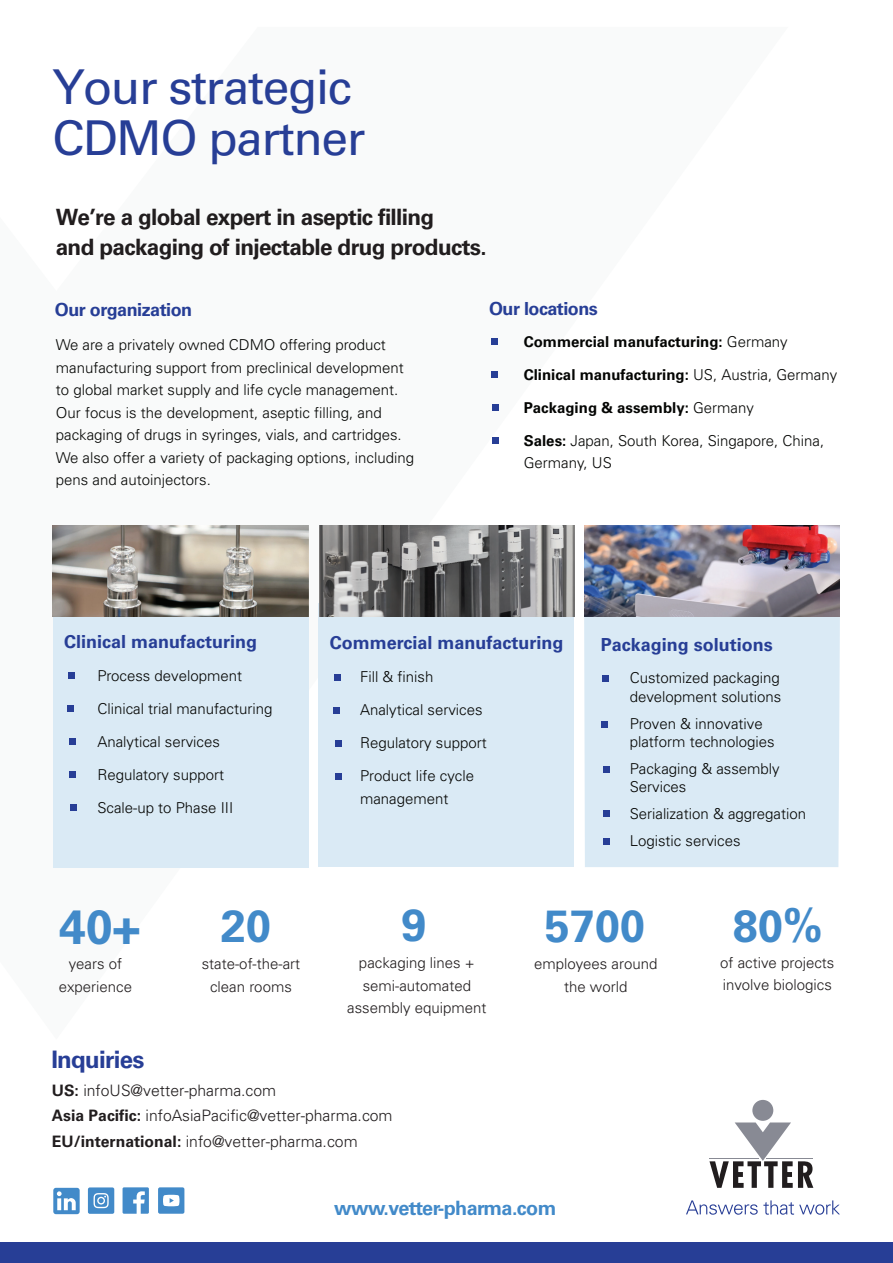
<style>
.page{position:relative;width:893px;height:1263px;background:#fff}
.page>*{position:absolute;margin:0;border:0;box-sizing:border-box;transform-origin:0 0}
.t1{font:48px/51px "Univers LT 55 Rm";letter-spacing:-.03em;color:#273e96}
.t2{font:48px "Univers LT 65 Bd";color:#428ac9}
.t3{font:45px "Univers LT 65 Bd";color:#428ac9}
.t4{font:24px "Univers LT 65 Bd";letter-spacing:-.03em;color:#273e96}
.t5{font:22.5px/30px "Univers LT 65 Bd";letter-spacing:-.03em;color:#211d1e}
.t6{font:19.8px "Univers LT 65 Bd";letter-spacing:-.03em;color:#428ac9}
.t7{font:18px "Univers LT 65 Bd";color:#273e96}
.t8{font:18px "Univers LT 65 Bd";letter-spacing:-.03em;color:#273e96}
.t9{font:15.75px/25.5px "Univers LT 45 Lt";color:#211d1e}
.t10{font:15px/22.5px "Univers LT 45 Lt";color:#040503}
.t11{font:15px/22.5px "Univers LT 45 Lt";color:#211d1e;text-align:center}
.t12{font:15px "Univers LT 65 Bd";color:#040503}
.s1{font-family:"Univers LT 45 Lt"}
.s2{font-family:"Univers LT 65 Bd"}
</style>
<div class="page">
<div style="left:491px;top:338px;width:7px;height:7px;background:#273e96"></div>
<div style="left:493px;top:404px;width:6px;height:7px;background:#273e96"></div>
<div style="left:493px;top:437px;width:6px;height:7px;background:#273e96"></div>
<div style="left:491px;top:371px;width:6px;height:7px;background:#273e96"></div>
<svg style="left:123px;top:1187px;width:26px;height:27px"></svg>
<svg style="left:158px;top:1187px;width:26px;height:27px"></svg>
<svg style="left:53px;top:1188px;width:27px;height:26px"></svg>
<svg style="left:88px;top:1187px;width:26px;height:27px"></svg>
<svg style="left:686px;top:1200px;width:154px;height:15px"></svg>
<svg style="left:709px;top:1122px;width:104px;height:66px"></svg>
<div style="left:752px;top:1100px;width:21px;height:21px;background:#888a94;border-radius:50%"></div>
<hr style="left:709px;top:1158px;width:50px;height:1px;background:#888a94">
<hr style="left:767px;top:1158px;width:46px;height:1px;background:#888a94">
<div style="left:53px;top:567px;width:255px;height:300px;background:#daeaf5"></div>
<div style="left:319px;top:604px;width:255px;height:263px;background:#daeaf5"></div>
<div style="left:584px;top:616px;width:256px;height:251px;background:#daeaf5"></div>
<img style="left:52px;top:525px;width:257px;height:91px">
<img style="left:584px;top:525px;width:256px;height:91px">
<img style="left:319px;top:525px;width:255px;height:91px">
<div style="left:0;top:1242px;width:893px;height:21px;background:#273e96"></div>
<svg style="left:602px;top:675px;width:6px;height:6px"></svg>
<div style="left:603px;top:766px;width:7px;height:7px;background:#273e96"></div>
<div style="left:603px;top:810px;width:7px;height:6px;background:#273e96"></div>
<div style="left:602px;top:721px;width:6px;height:7px;background:#273e96"></div>
<svg style="left:334px;top:674px;width:6px;height:6px"></svg>
<svg style="left:335px;top:740px;width:6px;height:6px"></svg>
<svg style="left:335px;top:773px;width:6px;height:6px"></svg>
<div style="left:333px;top:707px;width:7px;height:6px;background:#273e96"></div>
<svg style="left:68px;top:672px;width:6px;height:6px"></svg>
<div style="left:69px;top:738px;width:7px;height:6px;background:#273e96"></div>
<div style="left:69px;top:771px;width:7px;height:6px;background:#273e96"></div>
<svg style="left:68px;top:705px;width:6px;height:6px"></svg>
<svg style="left:70px;top:804px;width:6px;height:6px"></svg>
<div style="left:604px;top:838px;width:6px;height:7px;background:#273e96"></div>
<h1 class="t1" style="left:53px;top:61px;width:314px">Your strategic<br>CDMO partner</h1>
<h3 class="t5" style="left:56px;top:202px;width:432px">We’re a global expert in aseptic filling<br>and packaging of injectable drug products.</h3>
<p class="t8" style="left:55px;top:299px;width:139px">Our organization</p>
<p class="t10" style="left:56px;top:334px;width:360px">We are a privately owned CDMO offering product manufacturing support from preclinical development to global market supply and life cycle management.<br>Our focus is the development, aseptic filling, and packaging of drugs in syringes, vials, and cartridges.<br>We also offer a variety of packaging options, including pens and autoinjectors.</p>
<p class="t8" style="left:489px;top:298px;width:110px">Our locations</p>
<p class="t12" style="left:524px;top:332px;width:265px">Commercial manufacturing: <span class="s1">Germany</span></p>
<p class="t12" style="left:524px;top:365px;width:315px">Clinical manufacturing: <span class="s1">US, Austria, Germany</span></p>
<p class="t12" style="left:524px;top:398px;width:232px">Packaging &amp; assembly: <span class="s1">Germany</span></p>
<p class="t10" style="left:524px;top:429px;width:302px"><span class="s2">Sales:</span> Japan, South Korea, Singapore, China,<br>Germany, US</p>
<p class="t7" style="left:64px;top:631px;width:195px">Clinical manufacturing</p>
<p class="t10" style="left:97px;top:665px;width:146px">Process development</p>
<p class="t10" style="left:97px;top:698px;width:177px">Clinical trial manufacturing</p>
<p class="t10" style="left:97px;top:731px;width:124px">Analytical services</p>
<p class="t10" style="left:97px;top:764px;width:128px">Regulatory support</p>
<p class="t10" style="left:97px;top:797px;width:137px">Scale-up to Phase III</p>
<h1 class="t2" style="left:59px;top:899px;width:83px">40+</h1>
<p class="t11" style="left:59px;top:953px;width:75px">years of experience</p>
<h3 class="t4" style="left:51px;top:1045px;width:95px">Inquiries</h3>
<h2 class="t3" style="left:221px;top:900px;width:52px">20</h2>
<p class="t11" style="left:202px;top:952px;width:100px">state-of-the-art clean rooms</p>
<p class="t7" style="left:330px;top:633px;width:235px">Commercial manufacturing</p>
<p class="t10" style="left:360px;top:666px;width:75px">Fill &amp; finish</p>
<p class="t10" style="left:360px;top:699px;width:124px">Analytical services</p>
<p class="t10" style="left:360px;top:732px;width:128px">Regulatory support</p>
<p class="t10" style="left:360px;top:765px;width:115px">Product life cycle management</p>
<p class="t7" style="left:601px;top:634px;width:174px">Packaging solutions</p>
<p class="t10" style="left:630px;top:668px;width:153px;line-height:19.5px">Customized packaging development solutions</p>
<p class="t10" style="left:630px;top:715px;width:147px;line-height:18px">Proven &amp; innovative platform technologies</p>
<p class="t10" style="left:630px;top:760px;width:152px;line-height:18px">Packaging &amp; assembly<br>Services</p>
<p class="t10" style="left:630px;top:800px;width:178px;line-height:27px">Serialization &amp; aggregation<br>Logistic services</p>
<h2 class="t3" style="left:402px;top:899px;width:27px">9</h2>
<h2 class="t3" style="left:545px;top:900px;width:102px">5700</h2>
<p class="t11" style="left:347px;top:952px;width:141px">packaging lines + semi-automated assembly equipment</p>
<p class="t11" style="left:534px;top:952px;width:125px">employees around the world</p>
<h2 class="t3" style="left:733px;top:900px;width:92px">80%</h2>
<p class="t11" style="left:720px;top:951px;width:116px;text-align:left">of active projects involve biologics</p>
<p class="t9" style="left:52px;top:1077px;width:342px"><span class="s2">US:</span> infoUS@vetter-pharma.com<br><span class="s2">Asia Pacific:</span> infoAsiaPacific@vetter-pharma.com<br><span class="s2">EU/international:</span> info@vetter-pharma.com</p>
<h3 class="t6" style="left:334px;top:1197px;width:224px">www.vetter-pharma.com</h3>
</div>
